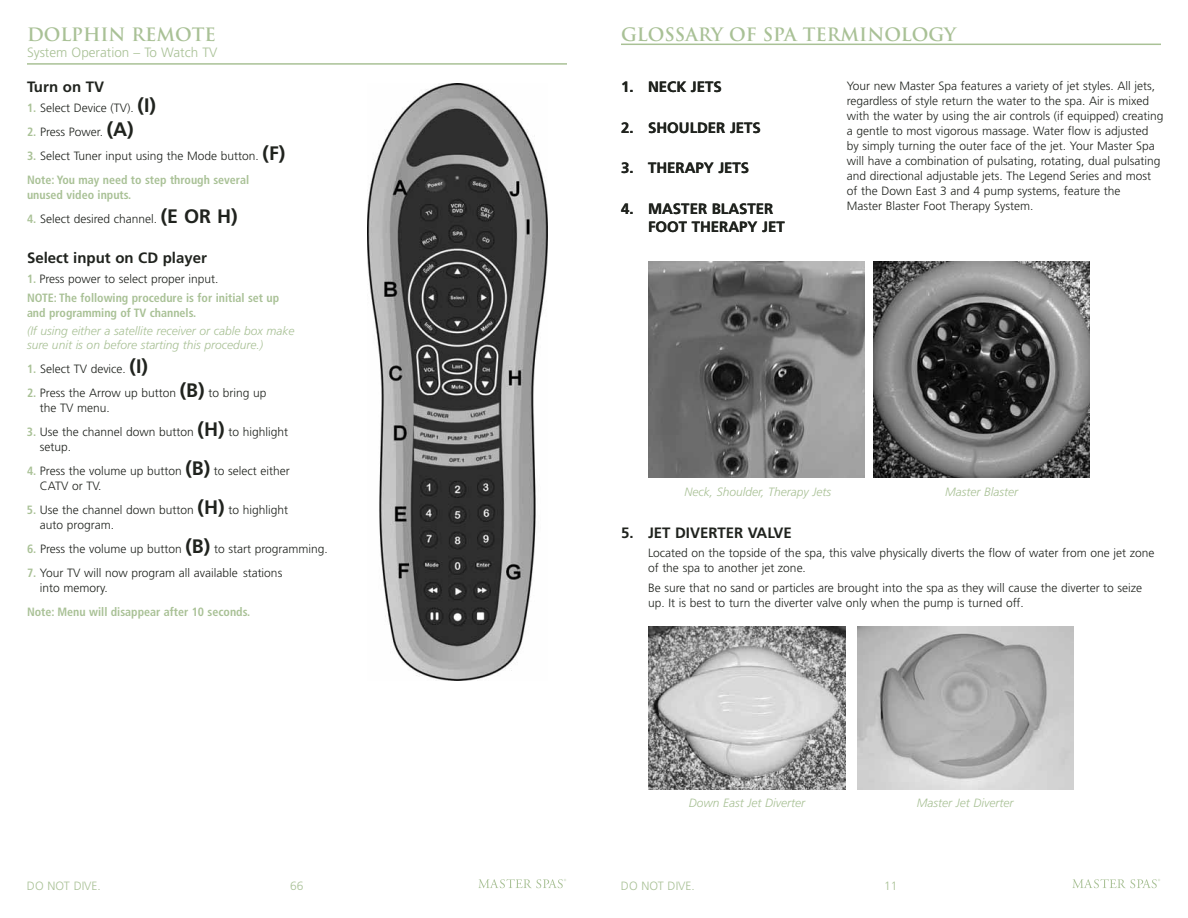
<style>
.page{position:relative;width:1188px;height:918px;background:#fff}
.page>*{position:absolute;margin:0;border:0;box-sizing:border-box;transform-origin:0 0}
.t1{font:700 18px "Trajan";color:#a9c196}
.t2{font:700 15px/18px "Frutiger";color:#20231e}
.t3{font:300 13.5px "Frutiger";color:#a9c196}
.t4{font:300 12px/15px "Frutiger";color:#20231e}
.t5{font:700 condensed 12px/24px "Frutiger";color:#a9c196}
.t6{font:italic 300 12px/13.5px "Frutiger";color:#a9c196}
.t7{font:300 12px "Frutiger";color:#a9c196}
.s1{font-weight:700;font-stretch:condensed;color:#a9c196}
.s2{font-weight:700;font-size:19.5px}
.s3{font-weight:300;font-stretch:normal;color:#20231e}
.s4{font-stretch:normal;font-size:19.5px;color:#20231e}
</style>
<div class="page">
<hr style="left:27px;top:63px;width:540px;height:2px;background:#a9c196">
<svg style="left:478px;top:879px;width:88px;height:9px"></svg>
<img style="left:368px;top:84px;width:180px;height:597px">
<hr style="left:621px;top:44px;width:540px;height:1px;background:#a9c196">
<svg style="left:1072px;top:879px;width:88px;height:9px"></svg>
<img style="left:648px;top:262px;width:216px;height:216px">
<img style="left:874px;top:262px;width:216px;height:216px">
<img style="left:648px;top:626px;width:197px;height:163px">
<img style="left:857px;top:626px;width:216px;height:163px">
<h1 class="t1" style="left:27px;top:24px;width:190px">DOLPHIN REMOTE</h1>
<p class="t3" style="left:27px;top:47px;width:192px">System Operation – To Watch TV</p>
<p class="t2" style="left:27px;top:79px;width:79px">Turn on TV</p>
<p class="t4" style="left:27px;top:101px;width:131px"><span class="s1">1.</span> Select Device (TV). <span class="s2">(I)</span></p>
<p class="t4" style="left:27px;top:125px;width:108px"><span class="s1">2.</span> Press Power. <span class="s2">(A)</span></p>
<p class="t5" style="left:27px;top:145px;width:260px">3. <span class="s3">Select Tuner input using the Mode button.</span> <span class="s4">(F)<br></span>Note: You may need to step through several</p>
<p class="t5" style="left:27px;top:183px;width:106px">unused video inputs.</p>
<p class="t4" style="left:27px;top:212px;width:212px"><span class="s1">4.</span> Select desired channel. <span class="s2">(E OR H)</span></p>
<p class="t2" style="left:27px;top:250px;width:182px">Select input on CD player</p>
<p class="t5" style="left:27px;top:270px;width:254px;line-height:19.5px">1. <span class="s3">Press power to select proper input.<br></span>NOTE: The following procedure is for initial set up</p>
<p class="t5" style="left:27px;top:302px;width:171px">and programming of TV channels.</p>
<p class="t6" style="left:27px;top:325px;width:269px">(If using either a satellite receiver or cable box make sure unit is on before starting this procedure.)</p>
<p class="t4" style="left:27px;top:362px;width:123px"><span class="s1">1.</span> Select TV device. <span class="s2">(I)</span></p>
<p class="t4" style="left:40px;top:386px;width:228px;text-indent:-13px"><span class="s1">2.</span> Press the Arrow up button <span class="s2">(B)</span> to bring up the TV menu.</p>
<p class="t4" style="left:40px;top:425px;width:250px;text-indent:-13px"><span class="s1">3.</span> Use the channel down button <span class="s2">(H)</span> to highlight setup.</p>
<p class="t4" style="left:40px;top:464px;width:251px;text-indent:-13px"><span class="s1">4.</span> Press the volume up button <span class="s2">(B)</span> to select either<br>CATV or TV.</p>
<p class="t4" style="left:40px;top:503px;width:250px;text-indent:-13px"><span class="s1">5.</span> Use the channel down button <span class="s2">(H)</span> to highlight auto program.</p>
<p class="t4" style="left:27px;top:542px;width:302px"><span class="s1">6.</span> Press the volume up button <span class="s2">(B)</span> to start programming.</p>
<p class="t4" style="left:40px;top:566px;width:244px;text-indent:-13px"><span class="s1">7.</span> Your TV will now program all available stations into memory.</p>
<p class="t5" style="left:27px;top:600px;width:225px">Note: Menu will disappear after 10 seconds.</p>
<p class="t7" style="left:27px;top:881px;width:75px">DO NOT DIVE.</p>
<p class="t7" style="left:290px;top:881px;width:15px">66</p>
<h1 class="t1" style="left:621px;top:24px;width:337px">GLOSSARY OF SPA TERMINOLOGY</h1>
<p class="t2" style="left:621px;top:79px;width:102px">1. NECK JETS</p>
<p class="t2" style="left:621px;top:120px;width:141px">2. SHOULDER JETS</p>
<p class="t2" style="left:621px;top:160px;width:130px">3. THERAPY JETS</p>
<p class="t2" style="left:648px;top:201px;width:138px;text-indent:-27px">4. MASTER BLASTER<br>FOOT THERAPY JET</p>
<p class="t4" style="left:847px;top:79px;width:318px">Your new Master Spa features a variety of jet styles. All jets, regardless of style return the water to the spa. Air is mixed with the water by using the air controls (if equipped) creating a gentle to most vigorous massage. Water flow is adjusted<br>by simply turning the outer face of the jet. Your Master Spa will have a combination of pulsating, rotating, dual pulsating and directional adjustable jets. The Legend Series and most of the Down East 3 and 4 pump systems, feature the<br>Master Blaster Foot Therapy System.</p>
<p class="t6" style="left:685px;top:486px;width:148px">Neck, Shoulder, Therapy Jets</p>
<p class="t6" style="left:945px;top:486px;width:74px">Master Blaster</p>
<p class="t2" style="left:621px;top:525px;width:172px">5. JET DIVERTER VALVE</p>
<p class="t4" style="left:648px;top:547px;width:508px">Located on the topside of the spa, this valve physically diverts the flow of water from one jet zone of the spa to another jet zone.</p>
<p class="t4" style="left:648px;top:581px;width:496px">Be sure that no sand or particles are brought into the spa as they will cause the diverter to seize up. It is best to turn the diverter valve only when the pump is turned off.</p>
<p class="t6" style="left:689px;top:797px;width:118px">Down East Jet Diverter</p>
<p class="t6" style="left:917px;top:797px;width:98px">Master Jet Diverter</p>
<p class="t7" style="left:621px;top:881px;width:75px">DO NOT DIVE.</p>
<p class="t7" style="left:884px;top:881px;width:15px">11</p>
</div>
